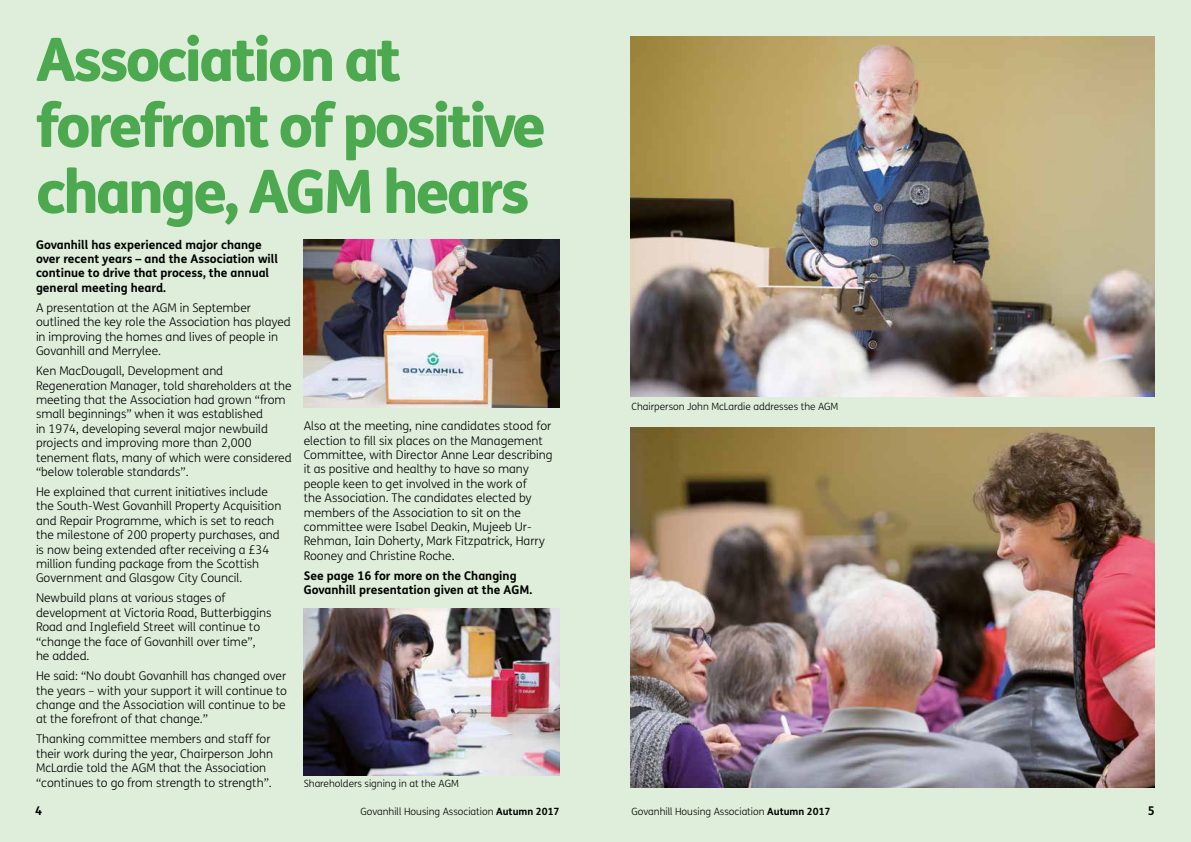
<style>
.page{position:relative;width:1191px;height:842px;background:#deeeda}
.page>*{position:absolute;margin:0;border:0;box-sizing:border-box;transform-origin:0 0}
.t1{font:800 60px/66px "FS Me";letter-spacing:-.05em;color:#4ca950}
.t2{font:300 12px/14.4px "FS Me";color:#000}
.t3{font:700 12px/14.4px "FS Me";color:#000}
.t4{font:300 10px "FS Me";color:#000}
.s1{font-weight:700}
</style>
<div class="page">
<img style="left:631px;top:36px;width:524px;height:360px">
<img style="left:631px;top:428px;width:524px;height:360px">
<img style="left:304px;top:240px;width:255px;height:167px">
<img style="left:304px;top:609px;width:255px;height:167px">
<h1 class="t1" style="left:36px;top:27px;width:511px">Association at forefront of positive change, AGM hears</h1>
<p class="t3" style="left:36px;top:237px;width:243px">Govanhill has experienced major change over recent years – and the Association will continue to drive that process, the annual general meeting heard.</p>
<p class="t2" style="left:36px;top:301px;width:256px">A presentation at the AGM in September outlined the key role the Association has played in improving the homes and lives of people in Govanhill and Merrylee.</p>
<p class="t2" style="left:36px;top:364px;width:257px">Ken MacDougall, Development and Regeneration Manager, told shareholders at the meeting that the Association had grown “from small beginnings” when it was established<br>in 1974, developing several major newbuild projects and improving more than 2,000 tenement flats, many of which were considered “below tolerable standards”.</p>
<p class="t2" style="left:36px;top:485px;width:247px">He explained that current initiatives include the South-West Govanhill Property Acquisition and Repair Programme, which is set to reach the milestone of 200 property purchases, and is now being extended after receiving a £34 million funding package from the Scottish Government and Glasgow City Council.</p>
<p class="t2" style="left:36px;top:591px;width:237px">Newbuild plans at various stages of development at Victoria Road, Butterbiggins Road and Inglefield Street will continue to “change the face of Govanhill over time”, he added.</p>
<p class="t2" style="left:36px;top:669px;width:253px;text-align:justify">He said: “No doubt Govanhill has changed over the years – with your support it will continue to change and the Association will continue to be at the forefront of that change.”</p>
<p class="t2" style="left:36px;top:732px;width:238px">Thanking committee members and staff for their work during the year, Chairperson John McLardie told the AGM that the Association “continues to go from strength to strength”.</p>
<p class="t2" style="left:304px;top:419px;width:250px">Also at the meeting, nine candidates stood for election to fill six places on the Management Committee, with Director Anne Lear describing it as positive and healthy to have so many people keen to get involved in the work of<br>the Association. The candidates elected by members of the Association to sit on the committee were Isabel Deakin, Mujeeb Ur-Rehman, Iain Doherty, Mark Fitzpatrick, Harry Rooney and Christine Roche.</p>
<p class="t3" style="left:304px;top:568px;width:230px">See page 16 for more on the Changing<br>Govanhill presentation given at the AGM.</p>
<p class="t4" style="left:304px;top:778px;width:157px">Shareholders signing in at the AGM</p>
<p class="t4" style="left:631px;top:401px;width:208px">Chairperson John McLardie addresses the AGM</p>
<p class="t3" style="left:35px;top:803px;width:9px">4</p>
<p class="t4" style="left:360px;top:805px;width:200px">Govanhill Housing Association <span class="s1">Autumn 2017</span></p>
<p class="t4" style="left:631px;top:805px;width:200px">Govanhill Housing Association <span class="s1">Autumn 2017</span></p>
<p class="t3" style="left:1147px;top:803px;width:9px">5</p>
</div>
